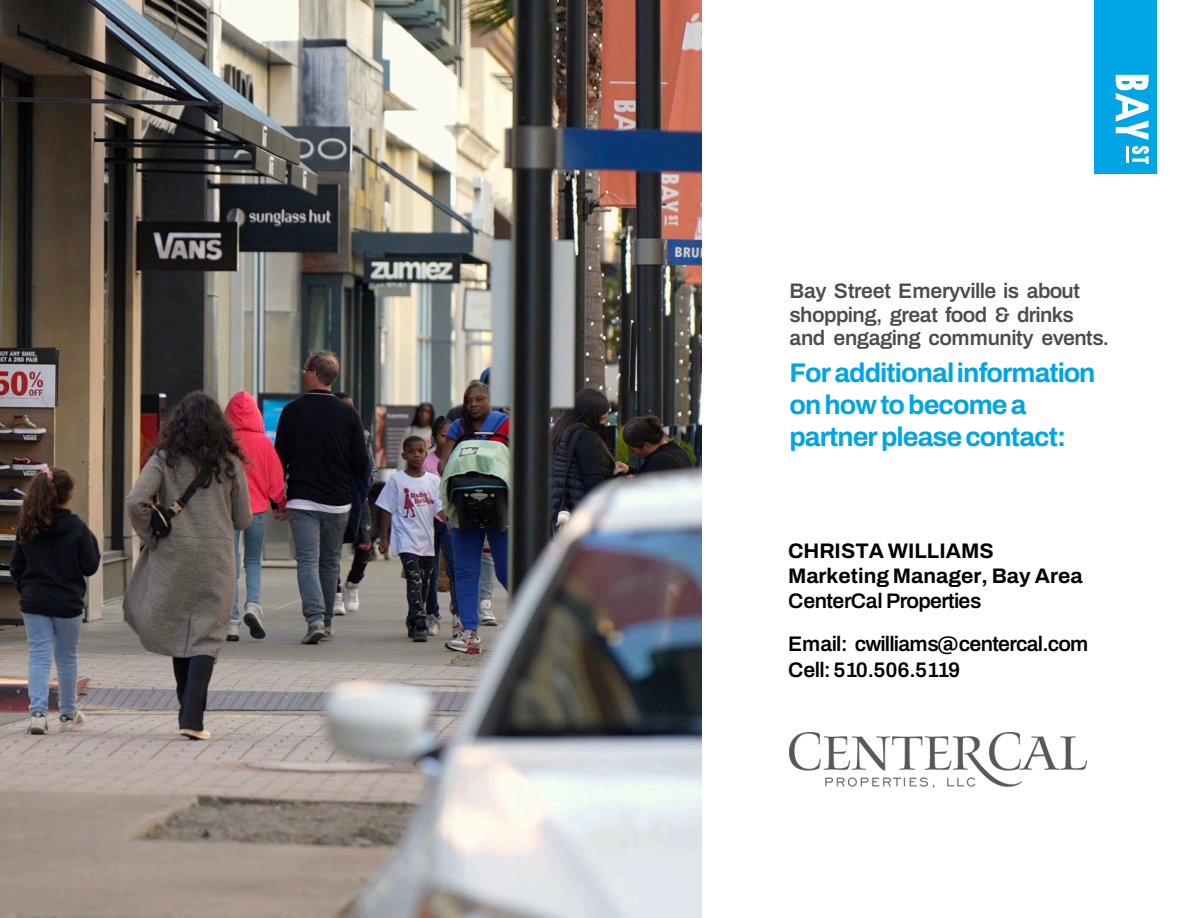
<style>
.page{position:relative;width:1188px;height:918px;background:#fff}
.page>*{position:absolute;margin:0;border:0;box-sizing:border-box;transform-origin:0 0}
.t1{font:700 27px/32.4px "Archivo";letter-spacing:-.035em;color:#00a5e5}
.t2{font:600 21px/24.2px "Archivo";letter-spacing:-.025em;color:#4b4c4d}
.t3{font:600 21px "Archivo";letter-spacing:-.03em;color:#000}
.t4{font:700 21px "Archivo";color:#000}
</style>
<div class="page">
<img style="left:0;top:0;width:702px;height:918px">
<div style="left:1094px;top:0;width:63px;height:174px;background:#00a5e5"></div>
<img style="left:1132px;top:147px;width:17px;height:16px">
<hr style="left:1126px;top:147px;width:3px;height:16px;background:#fff">
<svg style="left:1116px;top:75px;width:33px;height:65px"></svg>
<img style="left:790px;top:732px;width:297px;height:55px">
<p class="t2" style="left:789px;top:279px;width:292px">Bay Street Emeryville is about shopping, great food &amp; drinks</p>
<p class="t2" style="left:789px;top:325px;width:321px">and engaging community events.</p>
<p class="t1" style="left:789px;top:356px;width:308px">For additional information on how to become a partner please contact:</p>
<p class="t4" style="left:788px;top:535px;width:207px">CHRISTA WILLIAMS</p>
<p class="t4" style="left:788px;top:560px;width:296px">Marketing Manager, Bay Area</p>
<p class="t3" style="left:788px;top:585px;width:195px">CenterCal Properties</p>
<p class="t3" style="left:788px;top:628px;width:302px">Email: cwilliams@centercal.com</p>
<p class="t3" style="left:788px;top:654px;width:174px">Cell:510.506.5119</p>
</div>
